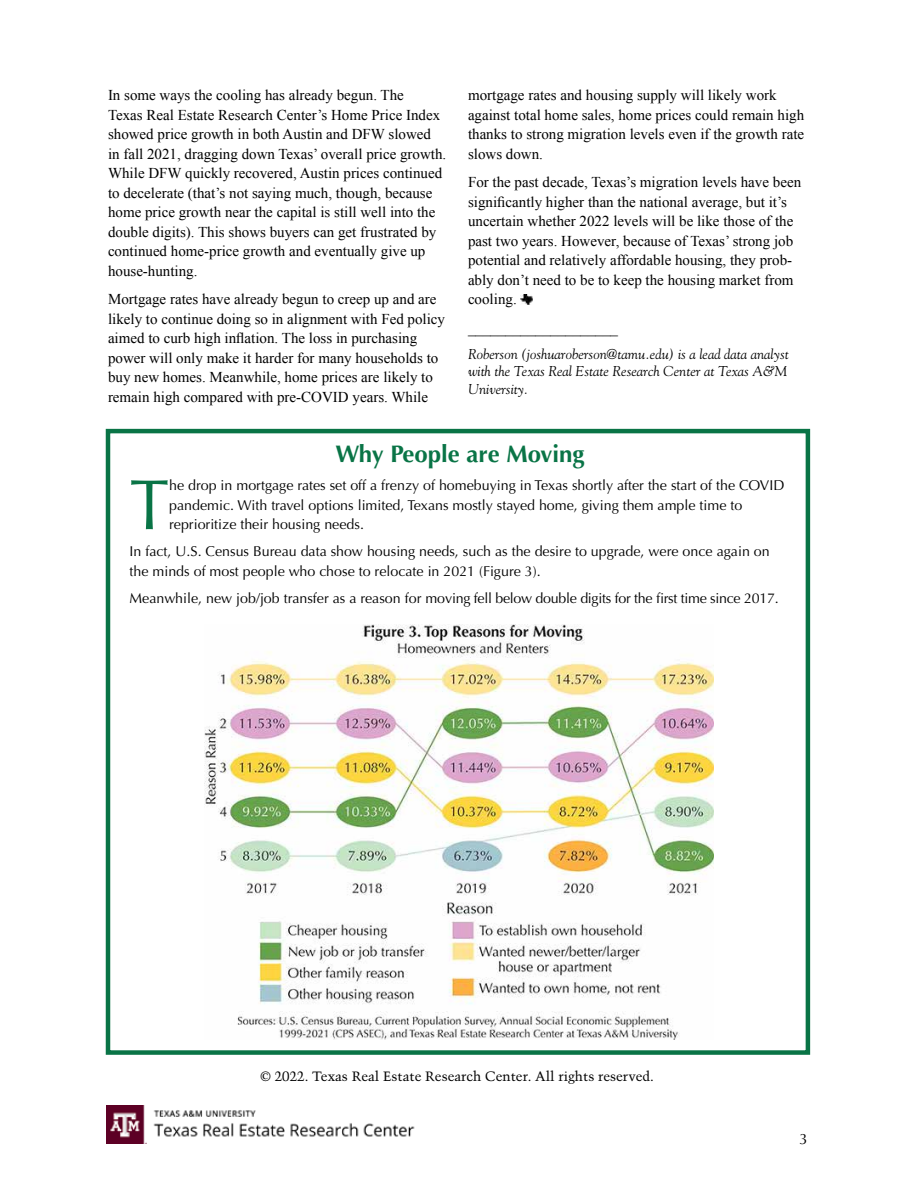
<style>
.page{position:relative;width:918px;height:1188px;background:#fff}
.page>*{position:absolute;margin:0;border:0;box-sizing:border-box;transform-origin:0 0}
.t1{font:71.25px "Optima";color:#097446}
.t2{font:700 24px "Optima LT Std";color:#097446}
.t3{font:15px/19.5px "Times New Roman";color:#000}
.t4{font:15px "Optima LT Std";color:#000}
.t5{font:14.25px/19.5px "Optima";color:#000}
.t6{font:italic 14.25px/17.2px "Goudy Std";color:#000;text-align:justify}
.t7{font:14.25px "Optima";letter-spacing:-.02em;color:#000}
.t8{font:13.5px "Trump Mediaeval LT Std";color:#000}
</style>
<div class="page">
<img style="left:106px;top:1105px;width:309px;height:38px">
<div style="left:106px;top:429px;width:704px;height:626px;border:4px solid #097446"></div>
<img style="left:204px;top:624px;width:510px;height:416px">
<svg style="left:521px;top:294px;width:11px;height:11px"></svg>
<p class="t3" style="left:108px;top:85px;width:340px">In some ways the cooling has already begun. The<br>Texas Real Estate Research Center’s Home Price Index showed price growth in both Austin and DFW slowed in fall 2021, dragging down Texas’ overall price growth.<br>While DFW quickly recovered, Austin prices continued to decelerate (that’s not saying much, though, because home price growth near the capital is still well into the double digits). This shows buyers can get frustrated by continued home-price growth and eventually give up house-hunting.</p>
<p class="t3" style="left:108px;top:289px;width:339px">Mortgage rates have already begun to creep up and are likely to continue doing so in alignment with Fed policy aimed to curb high inflation. The loss in purchasing power will only make it harder for many households to buy new homes. Meanwhile, home prices are likely to remain high compared with pre-COVID years. While</p>
<p class="t3" style="left:468px;top:85px;width:338px">mortgage rates and housing supply will likely work against total home sales, home prices could remain high thanks to strong migration levels even if the growth rate slows down.</p>
<p class="t3" style="left:468px;top:172px;width:335px">For the past decade, Texas’s migration levels have been significantly higher than the national average, but it’s uncertain whether 2022 levels will be like those of the past two years. However, because of Texas’ strong job potential and relatively affordable housing, they prob&shy;ably don’t need to be to keep the housing market from cooling.</p>
<p class="t3" style="left:468px;top:318px;width:151px">____________________</p>
<p class="t6" style="left:468px;top:346px;width:322px">Roberson (joshuaroberson@tamu.edu) is a lead data analyst with the Texas Real Estate Research Center at Texas A&amp;M University.</p>
<h2 class="t2" style="left:335px;top:440px;width:251px">Why People are Moving</h2>
<h1 class="t1" style="left:130px;top:464px;width:41px">T</h1>
<p class="t5" style="left:169px;top:476px;width:617px">he drop in mortgage rates set off a frenzy of homebuying in Texas shortly after the start of the COVID pandemic. With travel options limited, Texans mostly stayed home, giving them ample time to reprioritize their housing needs.</p>
<p class="t5" style="left:130px;top:542px;width:642px">In fact, U.S. Census Bureau data show housing needs, such as the desire to upgrade, were once again on the minds of most people who chose to relocate in 2021 (Figure 3).</p>
<p class="t7" style="left:130px;top:589px;width:651px">Meanwhile, new job/job transfer as a reason for moving fell below double digits for the first time since 2017.</p>
<p class="t8" style="left:261px;top:1068px;width:395px">© 2022. Texas Real Estate Research Center. All rights reserved.</p>
<p class="t4" style="left:800px;top:1130px;width:10px">3</p>
</div>
